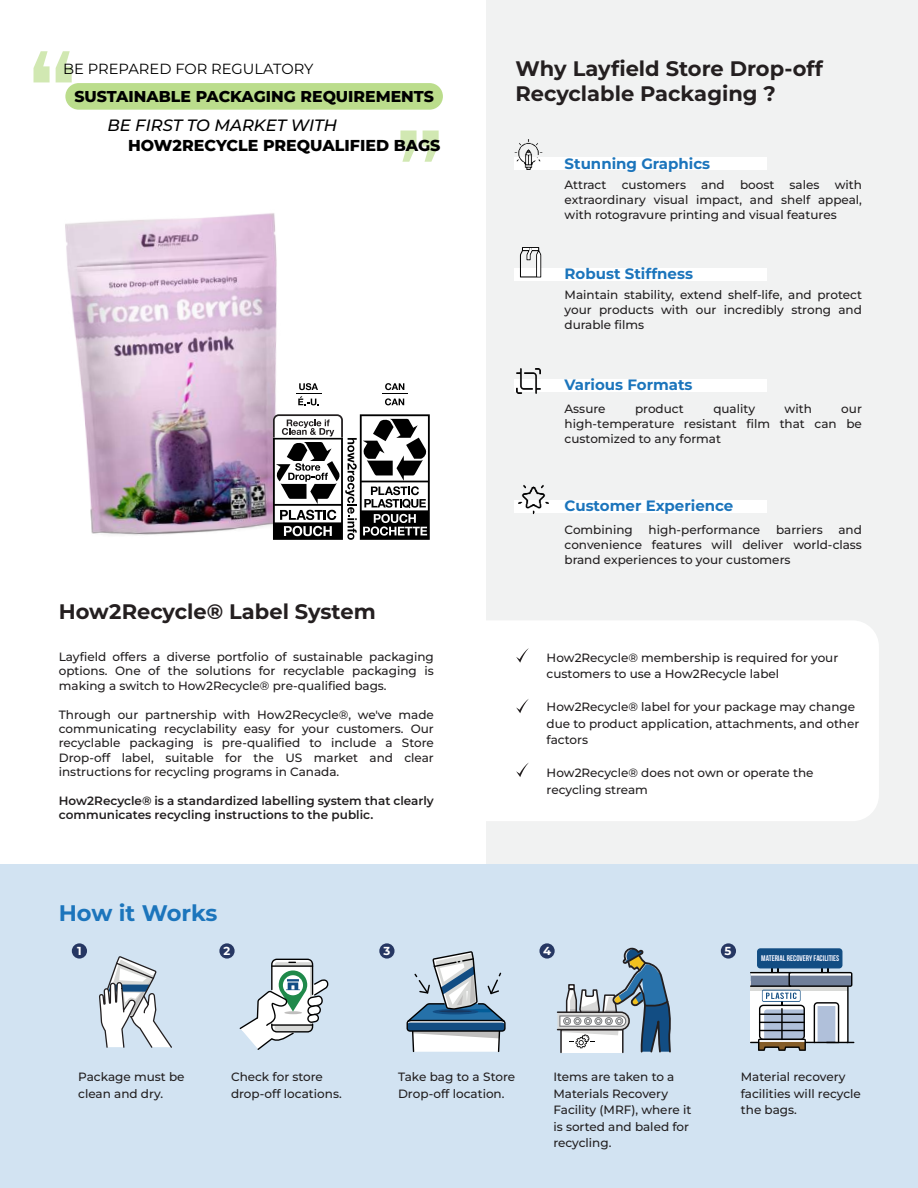
<style>
.page{position:relative;width:918px;height:1188px;background:#fff}
.page>*{position:absolute;margin:0;border:0;box-sizing:border-box;transform-origin:0 0}
.t1{font:700 22.5px "Montserrat";letter-spacing:-.005em;color:#1c75bc}
.t2{font:700 21px/25.5px "Montserrat";color:#241f20}
.t3{font:italic 500 16.35px "Montserrat";color:#000}
.t4{font:800 15.75px "Montserrat";color:#000}
.t5{font:700 15px "Montserrat";color:#1c75bc}
.t6{font:14.7px "Montserrat";color:#000}
.t7{font:500 12px/16.5px "Montserrat";color:#221f20}
.t8{font:600 12px/14.4px "Montserrat";color:#221f20}
.t9{font:700 11.55px "Montserrat";color:#fff}
.t10{font:8.25px "Bebas Neue";color:#f4f5ff}
</style>
<div class="page">
<div style="left:486px;top:0;width:432px;height:1188px;background:#f1f2f2"></div>
<div style="left:0;top:864px;width:918px;height:324px;background:#d2e3f2"></div>
<svg style="left:99px;top:956px;width:73px;height:92px"></svg>
<svg style="left:240px;top:959px;width:89px;height:91px"></svg>
<div style="left:72px;top:943px;width:15px;height:16px;background:#263763;border-radius:50%"></div>
<div style="left:219px;top:943px;width:16px;height:16px;background:#263763;border-radius:50%"></div>
<div style="left:379px;top:943px;width:16px;height:16px;background:#263763;border-radius:50%"></div>
<div style="left:539px;top:943px;width:16px;height:16px;background:#263763;border-radius:50%"></div>
<svg style="left:407px;top:951px;width:99px;height:101px"></svg>
<div style="left:721px;top:943px;width:15px;height:16px;background:#263763;border-radius:50%"></div>
<svg style="left:750px;top:948px;width:104px;height:103px;background:#94a4b5"></svg>
<svg style="left:556px;top:947px;width:115px;height:107px"></svg>
<svg style="left:34px;top:51px;width:38px;height:31px"></svg>
<svg style="left:400px;top:131px;width:39px;height:31px"></svg>
<div style="left:65px;top:83px;width:378px;height:27px;background:#bbdd8c;border-radius:13px"></div>
<img style="left:65px;top:213px;width:240px;height:322px">
<svg style="left:273px;top:414px;width:157px;height:126px"></svg>
<svg style="left:296px;top:383px;width:26px;height:22px"></svg>
<svg style="left:382px;top:383px;width:26px;height:22px"></svg>
<div style="left:514px;top:158px;width:253px;height:12px;background:#fff"></div>
<div style="left:514px;top:269px;width:253px;height:12px;background:#fff"></div>
<div style="left:514px;top:380px;width:253px;height:12px;background:#fff"></div>
<img style="left:516px;top:369px;width:24px;height:24px">
<div style="left:514px;top:501px;width:253px;height:12px;background:#fff"></div>
<div style="left:486px;top:621px;width:393px;height:200px;background:#fff"></div>
<svg style="left:516px;top:648px;width:13px;height:15px"></svg>
<svg style="left:516px;top:699px;width:13px;height:14px"></svg>
<svg style="left:516px;top:763px;width:13px;height:14px"></svg>
<svg style="left:520px;top:247px;width:21px;height:30px"></svg>
<img style="left:514px;top:139px;width:30px;height:30px">
<img style="left:518px;top:485px;width:30px;height:29px">
<p class="t6" style="left:63px;top:59px;width:252px">BE PREPARED FOR REGULATORY</p>
<h3 class="t4" style="left:74px;top:86px;width:361px">SUSTAINABLE PACKAGING REQUIREMENTS</h3>
<h3 class="t4" style="left:128px;top:135px;width:314px">HOW2RECYCLE PREQUALIFIED BAGS</h3>
<h3 class="t3" style="left:107px;top:114px;width:231px">BE FIRST TO MARKET WITH</h3>
<h2 class="t2" style="left:59px;top:599px;width:318px">How2Recycle® Label System</h2>
<p class="t7" style="left:59px;top:649px;width:377px;line-height:14.4px;text-align:justify">Layfield offers a diverse portfolio of sustainable packaging options. One of the solutions for recyclable packaging is making a switch to How2Recycle® pre-qualified bags.</p>
<p class="t7" style="left:59px;top:707px;width:377px;line-height:14.4px;text-align:justify">Through our partnership with How2Recycle®, we've made communicating recyclability easy for your customers. Our recyclable packaging is pre-qualified to include a Store Drop-off label, suitable for the US market and clear instructions for recycling programs in Canada.</p>
<p class="t8" style="left:59px;top:793px;width:377px">How2Recycle® is a standardized labelling system that clearly communicates recycling instructions to the public.</p>
<h1 class="t1" style="left:59px;top:898px;width:160px">How it Works</h1>
<h2 class="t2" style="left:515px;top:55px;width:309px">Why Layfield Store Drop-off<br>Recyclable Packaging ?</h2>
<p class="t5" style="left:565px;top:153px;width:147px">Stunning Graphics</p>
<p class="t7" style="left:565px;top:177px;width:299px;line-height:15px;text-align:justify;text-indent:270px">with extraordinary visual impact, and shelf appeal, with rotogravure printing and visual features</p>
<p class="t7" style="left:565px;top:177px;width:43px">Attract</p>
<p class="t7" style="left:622px;top:177px;width:66px">customers</p>
<p class="t7" style="left:701px;top:177px;width:25px">and</p>
<p class="t7" style="left:740px;top:177px;width:36px">boost</p>
<p class="t7" style="left:790px;top:177px;width:31px">sales</p>
<p class="t5" style="left:565px;top:263px;width:130px">Robust Stiffness</p>
<p class="t7" style="left:565px;top:287px;width:299px;line-height:15px;text-align:justify">Maintain stability, extend shelf-life, and protect your products with our incredibly strong and durable films</p>
<p class="t5" style="left:565px;top:374px;width:129px">Various Formats</p>
<p class="t7" style="left:565px;top:400px;width:42px">Assure</p>
<p class="t7" style="left:635px;top:400px;width:50px">product</p>
<p class="t7" style="left:713px;top:400px;width:43px">quality</p>
<p class="t7" style="left:785px;top:400px;width:29px">with</p>
<p class="t7" style="left:565px;top:401px;width:299px;line-height:15px;text-align:justify;text-indent:277px">our high-temperature resistant film that can be customized to any format</p>
<p class="t5" style="left:565px;top:495px;width:170px">Customer Experience</p>
<p class="t7" style="left:565px;top:521px;width:70px">Combining</p>
<p class="t7" style="left:649px;top:521px;width:113px">high-performance</p>
<p class="t7" style="left:776px;top:521px;width:48px">barriers</p>
<p class="t7" style="left:565px;top:522px;width:299px;line-height:15px;text-align:justify;text-indent:274px">and convenience features will deliver world-class brand experiences to your customers</p>
<p class="t7" style="left:547px;top:649px;width:293px">How2Recycle® membership is required for your customers to use a How2Recycle label</p>
<p class="t7" style="left:547px;top:698px;width:314px">How2Recycle® label for your package may change due to product application, attachments, and other factors</p>
<p class="t7" style="left:547px;top:764px;width:268px">How2Recycle® does not own or operate the recycling stream</p>
<p class="t9" style="left:77px;top:943px;width:6px">1</p>
<p class="t9" style="left:224px;top:943px;width:8px">2</p>
<p class="t9" style="left:383px;top:943px;width:8px">3</p>
<p class="t9" style="left:543px;top:943px;width:10px">4</p>
<p class="t9" style="left:724px;top:943px;width:8px">5</p>
<p class="t10" style="left:761px;top:954px;width:79px">MATERIAL RECOVERY FACILITIES</p>
<p class="t7" style="left:78px;top:1069px;width:108px">Package must be clean and dry.</p>
<p class="t7" style="left:231px;top:1069px;width:112px">Check for store drop-off locations.</p>
<p class="t7" style="left:398px;top:1069px;width:119px">Take bag to a Store<br>Drop-off location.</p>
<p class="t7" style="left:553px;top:1069px;width:139px">Items are taken to a<br>Materials Recovery<br>Facility (MRF), where it is sorted and baled for recycling.</p>
<p class="t7" style="left:741px;top:1069px;width:121px">Material recovery facilities will recycle the bags.</p>
</div>
